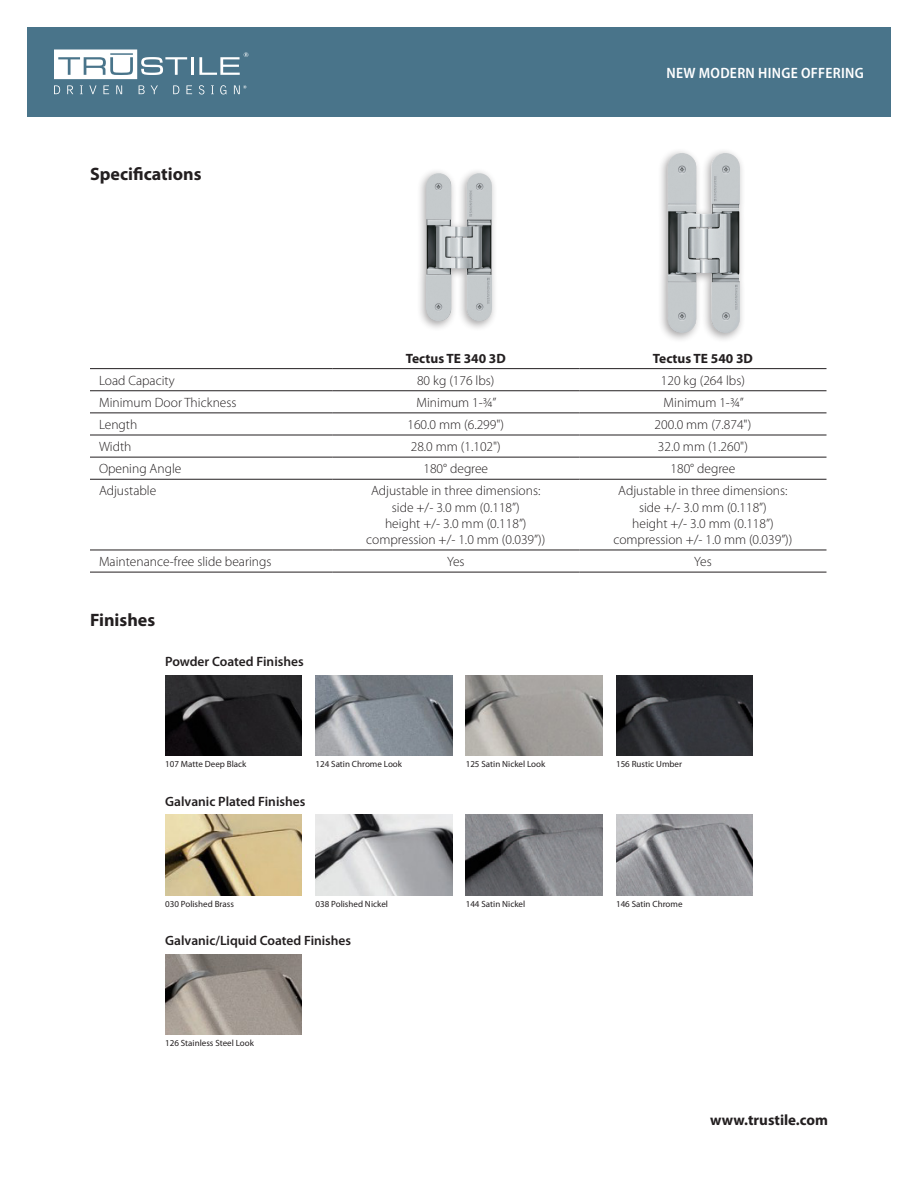
<style>
.page{position:relative;width:918px;height:1188px;background:#fff}
.page>*{position:absolute;margin:0;border:0;box-sizing:border-box;transform-origin:0 0}
.t1{font:700 18px "Myriad Pro";color:#231f20}
.t2{font:600 semi-condensed 15px "Myriad Pro";letter-spacing:.02em;color:#fff}
.t3{font:700 15px "Myriad Pro";color:#231f20}
.t4{font:300 13.5px/16.2px "Myriad Pro";color:#231f20;text-align:center}
.t5{font:600 13.5px "Myriad Pro";color:#231f20}
.t6{font:700 13.5px "Myriad Pro";color:#231f20}
.t7{font:9px "Myriad Pro";color:#231f20}
</style>
<div class="page">
<div style="left:27px;top:27px;width:864px;height:90px;background:#49748a"></div>
<hr style="left:90px;top:368px;width:242px;height:1px;background:#231f20">
<hr style="left:332px;top:368px;width:247px;height:1px;background:#231f20">
<hr style="left:579px;top:368px;width:247px;height:1px;background:#231f20">
<hr style="left:90px;top:390px;width:242px;height:1px;background:#231f20">
<hr style="left:332px;top:390px;width:247px;height:1px;background:#231f20">
<hr style="left:579px;top:390px;width:247px;height:1px;background:#231f20">
<hr style="left:90px;top:412px;width:242px;height:1px;background:#231f20">
<hr style="left:332px;top:412px;width:247px;height:1px;background:#231f20">
<hr style="left:579px;top:412px;width:247px;height:1px;background:#231f20">
<hr style="left:90px;top:435px;width:242px;height:1px;background:#231f20">
<hr style="left:332px;top:435px;width:247px;height:1px;background:#231f20">
<hr style="left:579px;top:435px;width:247px;height:1px;background:#231f20">
<hr style="left:90px;top:457px;width:242px;height:1px;background:#231f20">
<hr style="left:332px;top:457px;width:247px;height:1px;background:#231f20">
<hr style="left:579px;top:457px;width:247px;height:1px;background:#231f20">
<hr style="left:90px;top:479px;width:242px;height:1px;background:#231f20">
<hr style="left:332px;top:479px;width:247px;height:1px;background:#231f20">
<hr style="left:579px;top:479px;width:247px;height:1px;background:#231f20">
<hr style="left:90px;top:550px;width:242px;height:1px;background:#231f20">
<hr style="left:332px;top:550px;width:247px;height:1px;background:#231f20">
<hr style="left:579px;top:550px;width:247px;height:1px;background:#231f20">
<hr style="left:90px;top:572px;width:242px;height:1px;background:#231f20">
<hr style="left:332px;top:572px;width:247px;height:1px;background:#231f20">
<hr style="left:579px;top:572px;width:247px;height:1px;background:#231f20">
<div style="left:658px;top:148px;width:88px;height:195px;background:#231f20;opacity:.4"></div>
<img style="left:667px;top:153px;width:73px;height:180px">
<div style="left:416px;top:168px;width:82px;height:164px;background:#231f20;opacity:.4"></div>
<img style="left:426px;top:173px;width:66px;height:148px">
<img style="left:165px;top:675px;width:137px;height:81px">
<img style="left:616px;top:675px;width:137px;height:81px">
<img style="left:315px;top:675px;width:137px;height:81px">
<img style="left:466px;top:675px;width:137px;height:81px">
<img style="left:165px;top:814px;width:137px;height:82px">
<img style="left:315px;top:814px;width:137px;height:82px">
<img style="left:466px;top:814px;width:137px;height:82px">
<img style="left:616px;top:814px;width:137px;height:82px">
<img style="left:165px;top:954px;width:137px;height:81px">
<hr style="left:191px;top:57px;width:3px;height:18px;background:#fff">
<svg style="left:54px;top:50px;width:133px;height:29px"></svg>
<svg style="left:199px;top:52px;width:49px;height:23px"></svg>
<svg style="left:54px;top:85px;width:6px;height:9px"></svg>
<svg style="left:67px;top:85px;width:6px;height:9px"></svg>
<svg style="left:80px;top:85px;width:3px;height:9px"></svg>
<svg style="left:89px;top:85px;width:7px;height:9px"></svg>
<svg style="left:103px;top:85px;width:6px;height:9px"></svg>
<svg style="left:116px;top:85px;width:6px;height:9px"></svg>
<svg style="left:139px;top:85px;width:6px;height:9px"></svg>
<svg style="left:151px;top:85px;width:7px;height:9px"></svg>
<svg style="left:173px;top:85px;width:6px;height:9px"></svg>
<svg style="left:186px;top:85px;width:6px;height:9px"></svg>
<svg style="left:199px;top:85px;width:5px;height:9px"></svg>
<svg style="left:211px;top:85px;width:3px;height:9px"></svg>
<svg style="left:220px;top:85px;width:6px;height:9px"></svg>
<svg style="left:234px;top:85px;width:13px;height:9px"></svg>
<p class="t1" style="left:90px;top:162px;width:113px">Specifications</p>
<p class="t2" style="left:666px;top:63px;width:199px">NEW MODERN HINGE OFFERING</p>
<p class="t6" style="left:406px;top:349px;width:102px">Tectus TE 340 3D</p>
<p class="t6" style="left:653px;top:349px;width:102px">Tectus TE 540 3D</p>
<p class="t4" style="left:99px;top:372px;width:77px">Load Capacity</p>
<p class="t4" style="left:417px;top:372px;width:79px">80 kg (176 lbs)</p>
<p class="t4" style="left:661px;top:372px;width:86px">120 kg (264 lbs)</p>
<p class="t4" style="left:99px;top:394px;width:139px">Minimum Door Thickness</p>
<p class="t4" style="left:416px;top:394px;width:82px">Minimum 1-3/4”</p>
<p class="t4" style="left:664px;top:394px;width:82px">Minimum 1-3/4”</p>
<p class="t4" style="left:99px;top:416px;width:40px">Length</p>
<p class="t4" style="left:407px;top:416px;width:98px">160.0 mm (6.299")</p>
<p class="t4" style="left:655px;top:416px;width:98px">200.0 mm (7.874")</p>
<p class="t4" style="left:99px;top:438px;width:34px">Width</p>
<p class="t4" style="left:411px;top:438px;width:92px">28.0 mm (1.102")</p>
<p class="t4" style="left:658px;top:438px;width:92px">32.0 mm (1.260")</p>
<p class="t4" style="left:99px;top:461px;width:84px">Opening Angle</p>
<p class="t4" style="left:423px;top:461px;width:66px">180° degree</p>
<p class="t4" style="left:671px;top:461px;width:66px">180° degree</p>
<p class="t4" style="left:99px;top:483px;width:59px">Adjustable</p>
<p class="t4" style="left:366px;top:483px;width:181px">Adjustable in three dimensions: side +/- 3.0 mm (0.118”)<br>height +/- 3.0 mm (0.118”) compression +/- 1.0 mm (0.039”))</p>
<p class="t4" style="left:613px;top:483px;width:181px">Adjustable in three dimensions: side +/- 3.0 mm (0.118”)<br>height +/- 3.0 mm (0.118”) compression +/- 1.0 mm (0.039”))</p>
<p class="t4" style="left:99px;top:553px;width:174px">Maintenance-free slide bearings</p>
<p class="t4" style="left:447px;top:553px;width:19px">Yes</p>
<p class="t4" style="left:694px;top:553px;width:19px">Yes</p>
<p class="t1" style="left:90px;top:608px;width:67px">Finishes</p>
<p class="t5" style="left:165px;top:653px;width:140px">Powder Coated Finishes</p>
<p class="t7" style="left:165px;top:759px;width:83px">107 Matte Deep Black</p>
<p class="t7" style="left:315px;top:759px;width:88px">124 Satin Chrome Look</p>
<p class="t7" style="left:466px;top:759px;width:81px">125 Satin Nickel Look</p>
<p class="t7" style="left:616px;top:759px;width:68px">156 Rustic Umber</p>
<p class="t5" style="left:165px;top:792px;width:142px">Galvanic Plated Finishes</p>
<p class="t7" style="left:165px;top:898px;width:70px">030 Polished Brass</p>
<p class="t7" style="left:315px;top:898px;width:74px">038 Polished Nickel</p>
<p class="t7" style="left:466px;top:898px;width:61px">144 Satin Nickel</p>
<p class="t7" style="left:616px;top:898px;width:68px">146 Satin Chrome</p>
<p class="t5" style="left:165px;top:932px;width:188px">Galvanic/Liquid Coated Finishes</p>
<p class="t7" style="left:165px;top:1038px;width:90px">126 Stainless Steel Look</p>
<p class="t3" style="left:710px;top:1110px;width:119px">www.trustile.com</p>
</div>
